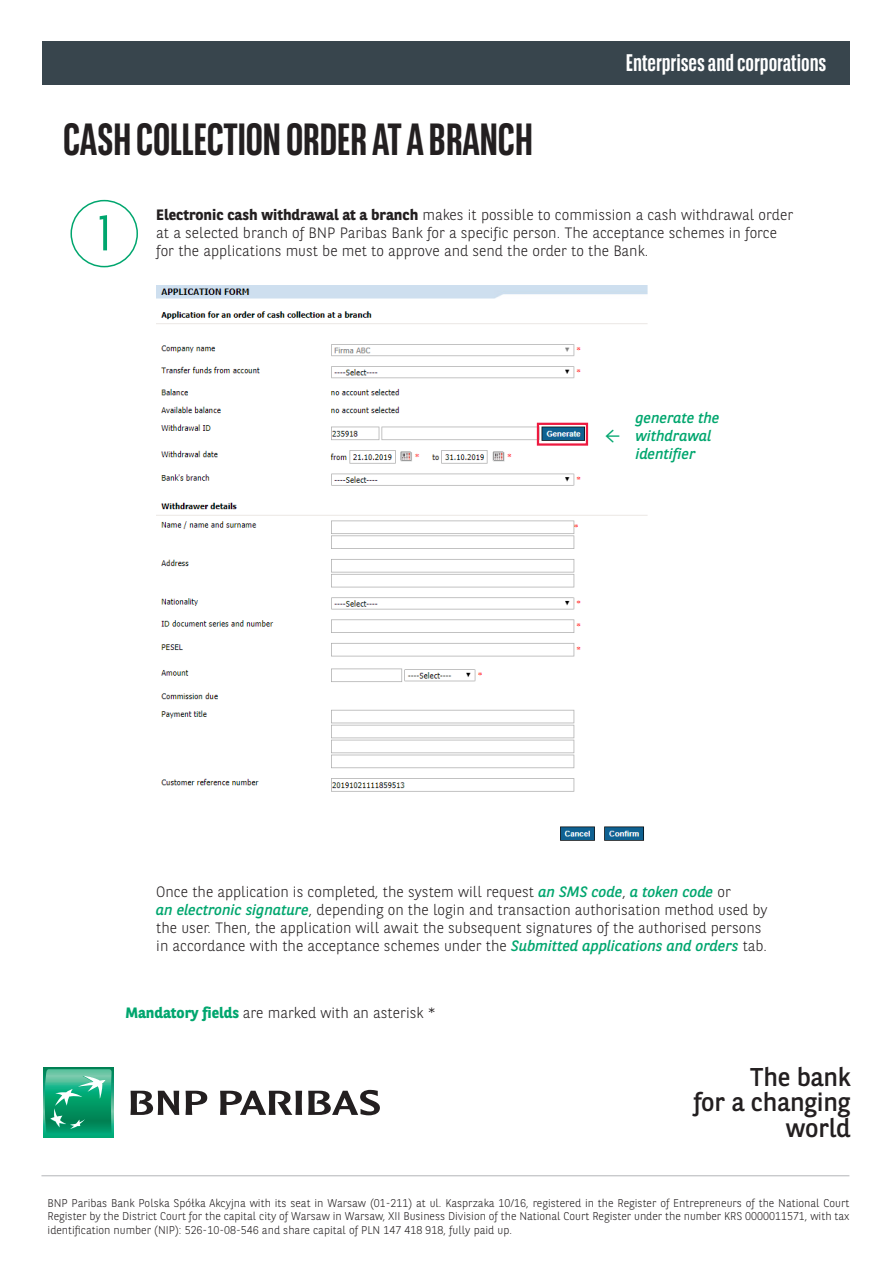
<style>
.page{position:relative;width:893px;height:1263px;background:#fff}
.page>*{position:absolute;margin:0;border:0;box-sizing:border-box;transform-origin:0 0}
.t1{font:50.4px "BNPP Sans Condensed";color:#00a66e}
.t2{font:700 45px "BNPP Sans Condensed";letter-spacing:-.01em;color:#231f20}
.t3{font:25.65px/25.7px "BNPP Sans";letter-spacing:-.01em;color:#231f20;text-align:right}
.t4{font:700 24px "BNPP Sans Condensed";color:#fff}
.t5{font:300 15px/18px "BNPP Sans";color:#231f20}
.t6{font:italic 15px/18px "BNPP Sans";color:#00a66e}
.t7{font:300 11.25px/13.5px "BNPP Sans";color:#231f20;text-align:justify}
.s1{font-weight:700}
.s2{font-weight:400;font-style:italic;color:#00a66e}
.s3{font-weight:700;color:#00a66e}
</style>
<div class="page">
<svg style="left:43px;top:1068px;width:70px;height:69px"></svg>
<svg style="left:45px;top:1069px;width:67px;height:66px;background:#2cab82"></svg>
<svg style="left:130px;top:1091px;width:49px;height:24px"></svg>
<svg style="left:186px;top:1091px;width:21px;height:24px"></svg>
<svg style="left:220px;top:1091px;width:82px;height:24px"></svg>
<svg style="left:308px;top:1090px;width:72px;height:25px"></svg>
<hr style="left:41px;top:1175px;width:808px;height:1px;background:#bcbdc0">
<div style="left:42px;top:41px;width:808px;height:44px;background:#38454d"></div>
<svg style="left:70px;top:200px;width:68px;height:67px"></svg>
<img style="left:156px;top:286px;width:492px;height:555px">
<div style="left:537px;top:423px;width:51px;height:23px;border:2px solid #ed1a40"></div>
<svg style="left:606px;top:430px;width:13px;height:13px"></svg>
<p class="t2" style="left:63px;top:113px;width:472px">CASH COLLECTION ORDER AT A BRANCH</p>
<p class="t4" style="left:626px;top:48px;width:202px">Enterprises and corporations</p>
<p class="t1" style="left:99px;top:201px;width:12px">1</p>
<p class="t5" style="left:156px;top:205px;width:638px"><span class="s1">Electronic cash withdrawal at a branch</span> makes it possible to commission a cash withdrawal order at a selected branch of BNP Paribas Bank for a specific person. The acceptance schemes in force for the applications must be met to approve and send the order to the Bank.</p>
<p class="t6" style="left:636px;top:408px;width:86px">generate the withdrawal identifier</p>
<p class="t5" style="left:156px;top:882px;width:613px">Once the application is completed, the system will request <span class="s2">an SMS code</span>, <span class="s2">a token code</span> or<br><span class="s2">an electronic signature</span>, depending on the login and transaction authorisation method used by the user. Then, the application will await the subsequent signatures of the authorised persons in accordance with the acceptance schemes under the <span class="s2">Submitted applications and orders</span> tab.</p>
<p class="t5" style="left:125px;top:1003px;width:312px"><span class="s3">Mandatory fields</span> are marked with an asterisk *</p>
<p class="t3" style="left:693px;top:1063px;width:159px">The bank<br>for a changing world</p>
<p class="t7" style="left:48px;top:1195px;width:803px">BNP Paribas Bank Polska Spółka Akcyjna with its seat in Warsaw (01-211) at ul. Kasprzaka 10/16, registered in the Register of Entrepreneurs of the National Court Register by the District Court for the capital city of Warsaw in Warsaw, XII Business Division of the National Court Register under the number KRS 0000011571, with tax identification number (NIP): 526-10-08-546 and share capital of PLN 147 418 918, fully paid up.</p>
</div>
